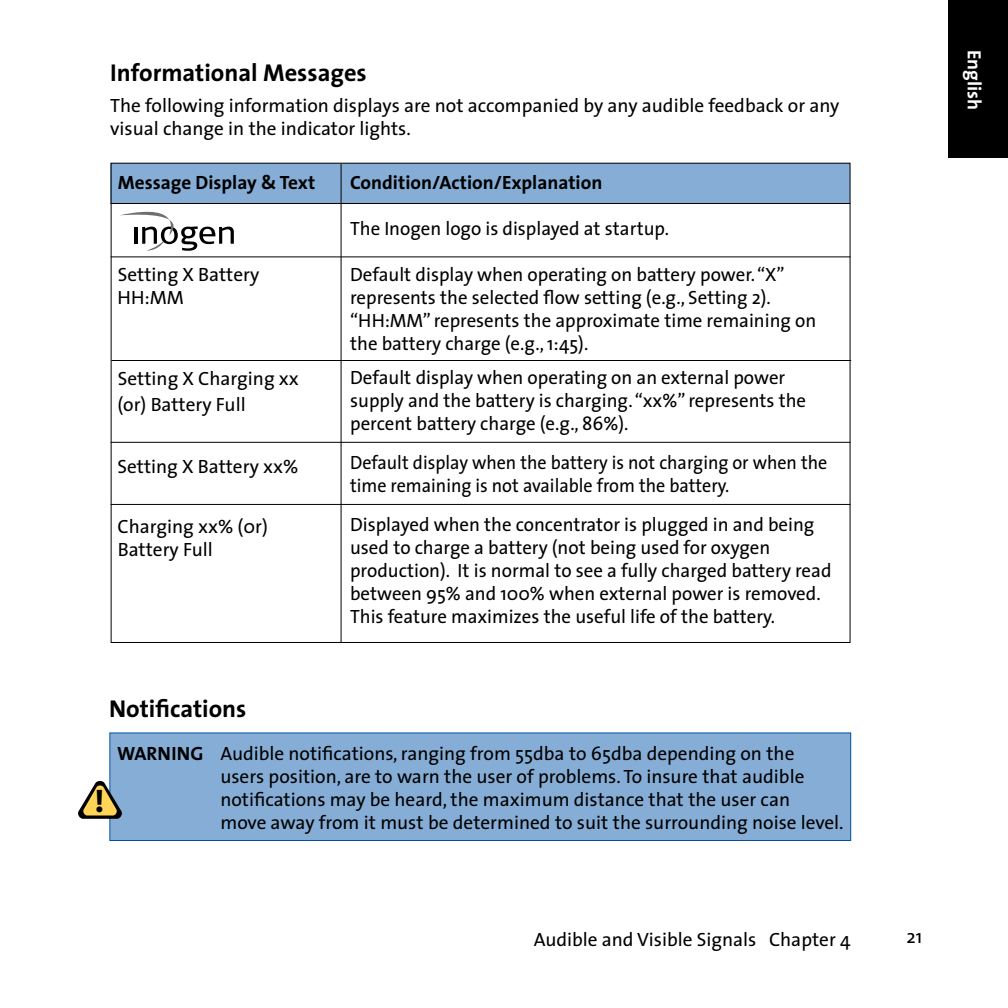
<style>
.page{position:relative;width:1008px;height:1008px;background:#fff}
.page>*{position:absolute;margin:0;border:0;box-sizing:border-box;transform-origin:0 0}
.t1{font:700 32.73px "Myriad";color:#000}
.t2{font:700 24.5px "The Sans";color:#000}
.t3{font:19.25px/23.1px "The Sans";color:#000}
.t4{font:19.25px/23.1px "The Sans";color:#000;scale:.94 1}
.t5{font:700 19.25px "The Sans";color:#000}
.t6{font:700 19.25px "The Sans";color:#fff}
.s1{font-weight:700}
</style>
<div class="page">
<div style="left:948px;top:0;width:60px;height:158px;background:#000"></div>
<div style="left:111px;top:163px;width:739px;height:40px;background:#85add5"></div>
<hr style="left:341px;top:164px;width:1px;height:479px;background:#000">
<hr style="left:111px;top:256px;width:739px;height:1px;background:#000">
<svg style="left:120px;top:212px;width:114px;height:39px"></svg>
<hr style="left:111px;top:203px;width:739px;height:1px;background:#000">
<hr style="left:111px;top:442px;width:739px;height:1px;background:#000">
<hr style="left:111px;top:504px;width:739px;height:1px;background:#000">
<hr style="left:111px;top:360px;width:740px;height:1px;background:#000">
<div style="left:110px;top:733px;width:741px;height:108px;background:#85add5"></div>
<div style="left:109px;top:733px;width:742px;height:108px;border:1px solid #00539f"></div>
<svg style="left:78px;top:780px;width:44px;height:39px"></svg>
<p class="t2" style="left:110px;top:52px;width:258px">Informational Messages</p>
<p class="t3" style="left:110px;top:93px;width:731px">The following information displays are not accompanied by any audible feedback or any visual change in the indicator lights.</p>
<p class="t5" style="left:350px;top:166px;width:254px">Condition/Action/Explanation</p>
<p class="t3" style="left:350px;top:216px;width:321px">The Inogen logo is displayed at startup.</p>
<p class="t3" style="left:350px;top:262px;width:468px">Default display when operating on battery power.“X” represents the selected flow setting (e.g., Setting 2). “HH:MM” represents the approximate time remaining on the battery charge (e.g., 1:45).</p>
<p class="t3" style="left:350px;top:365px;width:457px">Default display when operating on an external power supply and the battery is charging.“xx%” represents the percent battery charge (e.g., 86%).</p>
<p class="t4" style="left:350px;top:450px;width:509px">Default display when the battery is not charging or when the time remaining is not available from the battery.</p>
<p class="t3" style="left:350px;top:512px;width:483px">Displayed when the concentrator is plugged in and being used to charge a battery (not being used for oxygen production). It is normal to see a fully charged battery read between 95% and 100% when external power is removed.<br>This feature maximizes the useful life of the battery.</p>
<p class="t5" style="left:118px;top:166px;width:199px">Message Display &amp; Text</p>
<p class="t3" style="left:117px;top:262px;width:143px">Setting X Battery<br>HH:MM</p>
<p class="t3" style="left:117px;top:365px;width:183px;line-height:25.6px">Setting X Charging xx (or) Battery Full</p>
<p class="t3" style="left:117px;top:454px;width:182px">Setting X Battery xx%</p>
<p class="t3" style="left:117px;top:514px;width:152px">Charging xx% (0r)<br>Battery Full</p>
<p class="t2" style="left:109px;top:688px;width:139px">Notifications</p>
<p class="t3" style="left:220px;top:741px;width:625px;text-indent:-103px"><span class="s1">WARNING</span> Audible notifications, ranging from 55dba to 65dba depending on the<br>users position, are to warn the user of problems. To insure that audible notifications may be heard, the maximum distance that the user can<br>move away from it must be determined to suit the surrounding noise level.</p>
<h1 class="t1" style="left:95px;top:784px;width:62px">! <sup>C</sup></h1>
<p class="t3" style="left:534px;top:927px;width:318px">Audible and Visible Signals Chapter 4</p>
<p class="t3" style="left:906px;top:925px;width:17px">21</p>
<p class="t6" style="left:990px;top:50px;width:62px;rotate:90deg">English</p>
</div>
